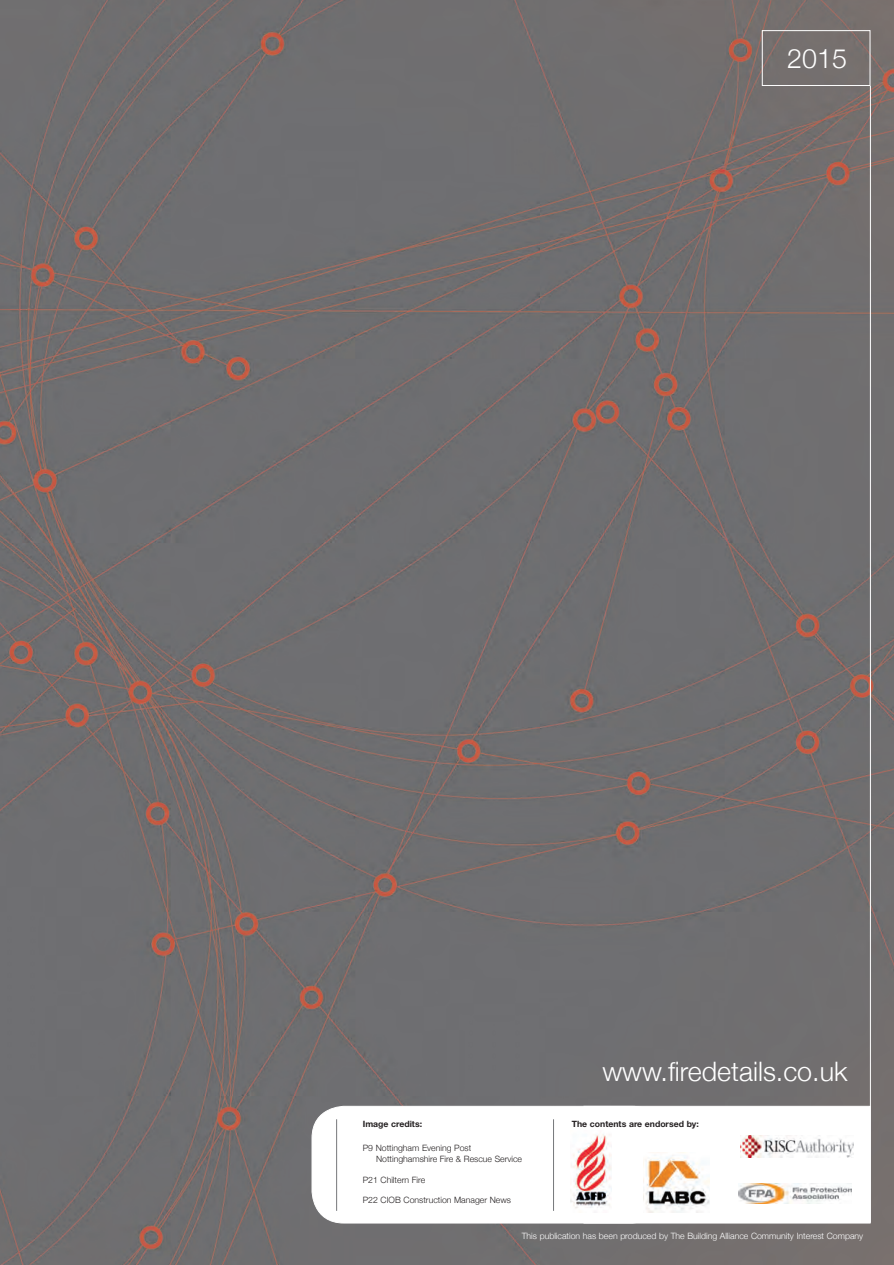
<style>
.page{position:relative;width:894px;height:1265px;background:#fff}
.page>*{position:absolute;margin:0;border:0;box-sizing:border-box;transform-origin:0 0}
.t1{font:300 26.85px "Helvetica Neue";color:#fff}
.t2{font:300 8.7px/10.4px "Helvetica Neue";color:#231f20}
.t3{font:300 8.7px "Helvetica Neue";color:#fff}
.t4{font:700 8.7px "Helvetica Neue LT Pro";color:#231f20}
</style>
<div class="page">
<img style="left:0;top:0;width:893px;height:1265px">
<div style="left:761px;top:30px;width:109px;height:56px;border:1px solid #fff"></div>
<hr style="left:869px;top:86px;width:1px;height:1136px;background:#fff">
<div style="left:312px;top:1106px;width:351px;height:117px;background:#fff;border-radius:32px"></div>
<div style="left:311px;top:1106px;width:352px;height:117px;border:1px solid #fff;border-radius:32px"></div>
<div style="left:583px;top:1106px;width:287px;height:117px;background:#fff"></div>
<img style="left:570px;top:1130px;width:41px;height:83px">
<img style="left:738px;top:1183px;width:113px;height:21px">
<img style="left:740px;top:1136px;width:112px;height:21px">
<img style="left:643px;top:1155px;width:66px;height:57px">
<hr style="left:553px;top:1119px;width:1px;height:91px;background:#76787b">
<hr style="left:336px;top:1119px;width:1px;height:91px;background:#76787b">
<h1 class="t1" style="left:787px;top:37px;width:61px">2015</h1>
<h1 class="t1" style="left:602px;top:1049px;width:246px">www.firedetails.co.uk</h1>
<p class="t4" style="left:362px;top:1118px;width:61px">Image credits:</p>
<p class="t4" style="left:571px;top:1118px;width:128px">The contents are endorsed by:</p>
<p class="t2" style="left:376px;top:1142px;width:147px;text-indent:-13px">P9 Nottingham Evening Post<br>Nottinghamshire Fire &amp; Rescue Service</p>
<p class="t2" style="left:362px;top:1173px;width:64px">P21 Chiltern Fire</p>
<p class="t2" style="left:362px;top:1194px;width:150px">P22 CIOB Construction Manager News</p>
<p class="t3" style="left:521px;top:1229px;width:343px">This publication has been produced by The Building Alliance Community Interest Company</p>
</div>
